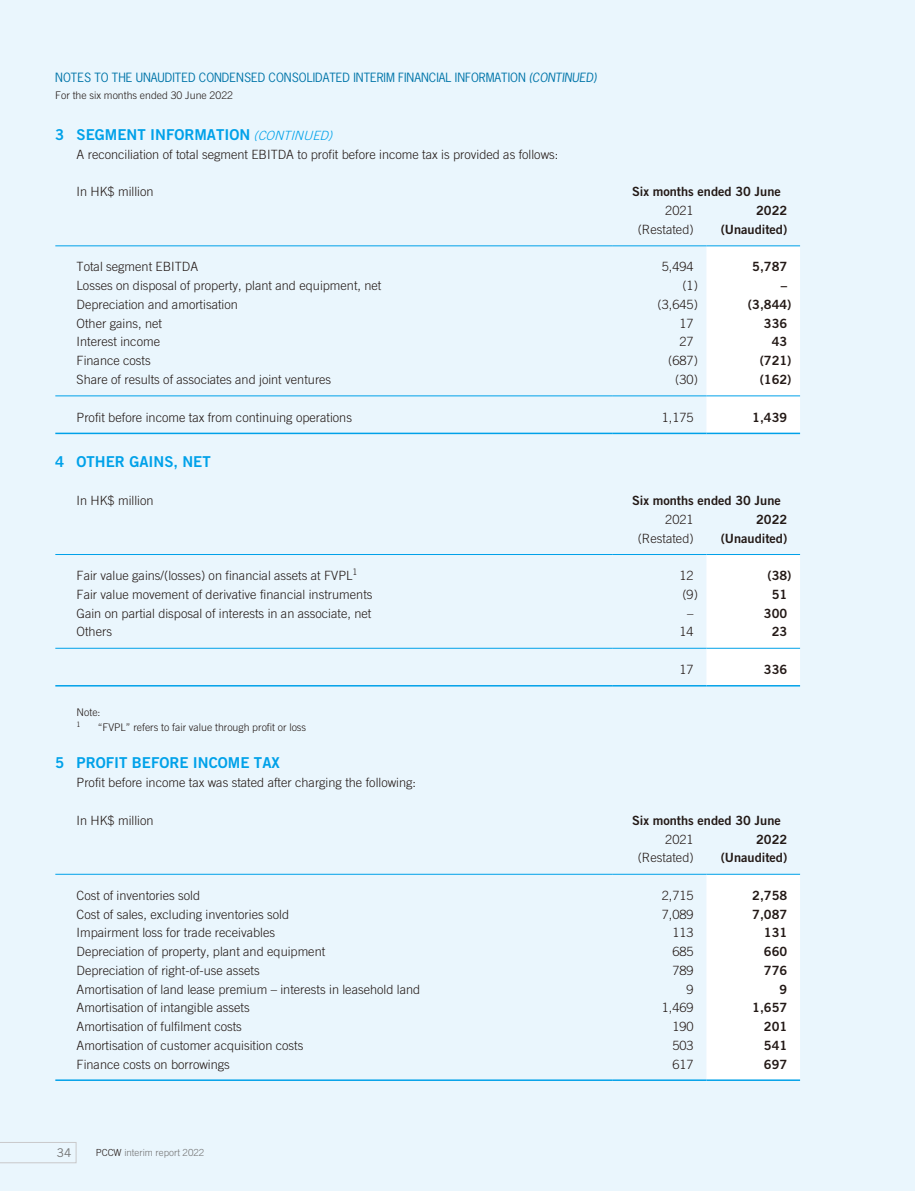
<style>
.page{position:relative;width:915px;height:1191px;background:#fff}
.page>*{position:absolute;margin:0;border:0;box-sizing:border-box;transform-origin:0 0}
.t1{font:15px "Trade Gothic LT Std Bd 2";color:#00a1e9}
.t2{font:300 12.75px "Trade Gothic LT Std";color:#231916}
.t3{font:12.75px "Trade Gothic LT Std Bd 2";color:#231916}
.t4{font:12px "News Gothic Std";color:#0075a9}
.t5{font:12px "Trade Gothic LT Std";color:#717171}
.t6{font:300 10.5px "Trade Gothic LT Std";color:#231916}
.t7{font:300 9.75px "Trade Gothic LT Std";color:#717171}
.t8{font:300 7.35px "Trade Gothic LT Std";color:#231916}
.s1{font-style:italic}
.s2{font-family:"Trade Gothic LT Std";font-weight:300;font-style:italic;font-size:12.75px}
.s3{color:#231916}
</style>
<div class="page">
<div style="left:0;top:0;width:914px;height:1190px;background:#eaf6fd"></div>
<svg style="left:0;top:1142px;width:76px;height:21px"></svg>
<div style="left:706px;top:246px;width:93px;height:186px;background:#fff"></div>
<hr style="left:55px;top:245px;width:557px;height:1px;background:#00a1e9">
<hr style="left:612px;top:245px;width:94px;height:1px;background:#00a1e9">
<hr style="left:706px;top:245px;width:93px;height:1px;background:#00a1e9">
<hr style="left:55px;top:395px;width:557px;height:1px;background:#00a1e9">
<hr style="left:612px;top:395px;width:94px;height:1px;background:#00a1e9">
<hr style="left:706px;top:395px;width:93px;height:1px;background:#00a1e9">
<hr style="left:55px;top:432px;width:557px;height:2px;background:#00a1e9">
<hr style="left:612px;top:432px;width:94px;height:2px;background:#00a1e9">
<hr style="left:706px;top:432px;width:93px;height:2px;background:#00a1e9">
<div style="left:706px;top:555px;width:93px;height:130px;background:#fff"></div>
<hr style="left:55px;top:554px;width:557px;height:1px;background:#00a1e9">
<hr style="left:612px;top:554px;width:94px;height:1px;background:#00a1e9">
<hr style="left:706px;top:554px;width:93px;height:1px;background:#00a1e9">
<hr style="left:55px;top:648px;width:557px;height:1px;background:#00a1e9">
<hr style="left:612px;top:648px;width:94px;height:1px;background:#00a1e9">
<hr style="left:706px;top:648px;width:93px;height:1px;background:#00a1e9">
<hr style="left:55px;top:685px;width:557px;height:1px;background:#00a1e9">
<hr style="left:612px;top:685px;width:94px;height:1px;background:#00a1e9">
<hr style="left:706px;top:685px;width:93px;height:1px;background:#00a1e9">
<div style="left:706px;top:875px;width:93px;height:204px;background:#fff"></div>
<hr style="left:55px;top:874px;width:557px;height:1px;background:#00a1e9">
<hr style="left:612px;top:874px;width:94px;height:1px;background:#00a1e9">
<hr style="left:706px;top:874px;width:93px;height:1px;background:#00a1e9">
<hr style="left:55px;top:1079px;width:557px;height:2px;background:#00a1e9">
<hr style="left:612px;top:1079px;width:94px;height:2px;background:#00a1e9">
<hr style="left:706px;top:1079px;width:93px;height:2px;background:#00a1e9">
<p class="t4" style="left:55px;top:72px;width:542px">NOTES TO THE UNAUDITED CONDENSED CONSOLIDATED INTERIM FINANCIAL INFORMATION <span class="s1">(CONTINUED)</span></p>
<p class="t6" style="left:55px;top:92px;width:179px">For the six months ended 30 June 2022</p>
<p class="t1" style="left:55px;top:129px;width:281px">3 SEGMENT INFORMATION <span class="s2">(CONTINUED)</span></p>
<p class="t2" style="left:77px;top:150px;width:483px">A reconciliation of total segment EBITDA to profit before income tax is provided as follows:</p>
<p class="t2" style="left:77px;top:187px;width:78px">In HK$ million</p>
<p class="t3" style="left:631px;top:187px;width:150px">Six months ended 30 June</p>
<p class="t2" style="left:665px;top:206px;width:30px">2021</p>
<p class="t3" style="left:755px;top:206px;width:33px">2022</p>
<p class="t2" style="left:637px;top:225px;width:57px">(Restated)</p>
<p class="t3" style="left:720px;top:225px;width:68px">(Unaudited)</p>
<p class="t2" style="left:77px;top:262px;width:123px">Total segment EBITDA</p>
<p class="t2" style="left:661px;top:262px;width:33px">5,494</p>
<p class="t3" style="left:752px;top:262px;width:37px">5,787</p>
<p class="t2" style="left:77px;top:281px;width:306px">Losses on disposal of property, plant and equipment, net</p>
<p class="t2" style="left:682px;top:281px;width:17px">(1)</p>
<p class="t3" style="left:780px;top:281px;width:8px">–</p>
<p class="t2" style="left:77px;top:300px;width:163px">Depreciation and amortisation</p>
<p class="t2" style="left:657px;top:300px;width:42px">(3,645)</p>
<p class="t3" style="left:747px;top:300px;width:45px">(3,844)</p>
<p class="t2" style="left:77px;top:318px;width:87px">Other gains, net</p>
<p class="t2" style="left:679px;top:318px;width:16px">17</p>
<p class="t3" style="left:763px;top:318px;width:25px">336</p>
<p class="t2" style="left:77px;top:337px;width:85px">Interest income</p>
<p class="t2" style="left:679px;top:337px;width:16px">27</p>
<p class="t3" style="left:771px;top:337px;width:17px">43</p>
<p class="t2" style="left:77px;top:356px;width:76px">Finance costs</p>
<p class="t2" style="left:668px;top:356px;width:31px">(687)</p>
<p class="t3" style="left:759px;top:356px;width:33px">(721)</p>
<p class="t2" style="left:77px;top:375px;width:256px">Share of results of associates and joint ventures</p>
<p class="t2" style="left:675px;top:375px;width:24px">(30)</p>
<p class="t3" style="left:759px;top:375px;width:33px">(162)</p>
<p class="t2" style="left:77px;top:413px;width:277px">Profit before income tax from continuing operations</p>
<p class="t2" style="left:661px;top:413px;width:33px">1,175</p>
<p class="t3" style="left:752px;top:413px;width:37px">1,439</p>
<p class="t1" style="left:55px;top:456px;width:157px">4 OTHER GAINS, NET</p>
<p class="t2" style="left:77px;top:496px;width:78px">In HK$ million</p>
<p class="t3" style="left:631px;top:496px;width:150px">Six months ended 30 June</p>
<p class="t2" style="left:665px;top:514px;width:30px">2021</p>
<p class="t3" style="left:755px;top:514px;width:33px">2022</p>
<p class="t2" style="left:637px;top:533px;width:57px">(Restated)</p>
<p class="t3" style="left:720px;top:533px;width:68px">(Unaudited)</p>
<p class="t2" style="left:77px;top:571px;width:282px">Fair value gains/(losses) on financial assets at FVPL<sup>1</sup></p>
<p class="t2" style="left:679px;top:571px;width:16px">12</p>
<p class="t3" style="left:767px;top:571px;width:26px">(38)</p>
<p class="t2" style="left:77px;top:589px;width:297px">Fair value movement of derivative financial instruments</p>
<p class="t2" style="left:682px;top:589px;width:17px">(9)</p>
<p class="t3" style="left:771px;top:589px;width:17px">51</p>
<p class="t2" style="left:77px;top:608px;width:296px">Gain on partial disposal of interests in an associate, net</p>
<p class="t2" style="left:687px;top:608px;width:8px">–</p>
<p class="t3" style="left:763px;top:608px;width:25px">300</p>
<p class="t2" style="left:77px;top:627px;width:37px">Others</p>
<p class="t2" style="left:679px;top:627px;width:16px">14</p>
<p class="t3" style="left:771px;top:627px;width:17px">23</p>
<p class="t2" style="left:679px;top:665px;width:16px">17</p>
<p class="t3" style="left:763px;top:665px;width:25px">336</p>
<p class="t6" style="left:77px;top:708px;width:25px">Note:</p>
<p class="t8" style="left:77px;top:721px;width:6px">1</p>
<p class="t6" style="left:98px;top:723px;width:210px">“FVPL” refers to fair value through profit or loss</p>
<p class="t1" style="left:55px;top:758px;width:226px">5 PROFIT BEFORE INCOME TAX</p>
<p class="t2" style="left:77px;top:778px;width:341px">Profit before income tax was stated after charging the following:</p>
<p class="t2" style="left:77px;top:815px;width:78px">In HK$ million</p>
<p class="t3" style="left:631px;top:815px;width:150px">Six months ended 30 June</p>
<p class="t2" style="left:665px;top:834px;width:30px">2021</p>
<p class="t3" style="left:755px;top:834px;width:33px">2022</p>
<p class="t2" style="left:637px;top:853px;width:57px">(Restated)</p>
<p class="t3" style="left:720px;top:853px;width:68px">(Unaudited)</p>
<p class="t2" style="left:77px;top:890px;width:125px">Cost of inventories sold</p>
<p class="t2" style="left:661px;top:890px;width:33px">2,715</p>
<p class="t3" style="left:752px;top:890px;width:37px">2,758</p>
<p class="t2" style="left:77px;top:909px;width:214px">Cost of sales, excluding inventories sold</p>
<p class="t2" style="left:661px;top:909px;width:33px">7,089</p>
<p class="t3" style="left:752px;top:909px;width:37px">7,087</p>
<p class="t2" style="left:77px;top:928px;width:200px">Impairment loss for trade receivables</p>
<p class="t2" style="left:672px;top:928px;width:23px">113</p>
<p class="t3" style="left:763px;top:928px;width:25px">131</p>
<p class="t2" style="left:77px;top:947px;width:250px">Depreciation of property, plant and equipment</p>
<p class="t2" style="left:672px;top:947px;width:23px">685</p>
<p class="t3" style="left:763px;top:947px;width:25px">660</p>
<p class="t2" style="left:77px;top:965px;width:184px">Depreciation of right-of-use assets</p>
<p class="t2" style="left:672px;top:965px;width:23px">789</p>
<p class="t3" style="left:763px;top:965px;width:25px">776</p>
<p class="t2" style="left:77px;top:984px;width:345px">Amortisation of land lease premium – interests in leasehold land</p>
<p class="t2" style="left:686px;top:984px;width:9px">9</p>
<p class="t3" style="left:779px;top:984px;width:9px">9</p>
<p class="t2" style="left:77px;top:1003px;width:175px">Amortisation of intangible assets</p>
<p class="t2" style="left:661px;top:1003px;width:33px">1,469</p>
<p class="t3" style="left:752px;top:1003px;width:37px">1,657</p>
<p class="t2" style="left:77px;top:1022px;width:167px">Amortisation of fulfilment costs</p>
<p class="t2" style="left:672px;top:1022px;width:23px">190</p>
<p class="t3" style="left:763px;top:1022px;width:25px">201</p>
<p class="t2" style="left:77px;top:1040px;width:228px">Amortisation of customer acquisition costs</p>
<p class="t2" style="left:672px;top:1040px;width:23px">503</p>
<p class="t3" style="left:763px;top:1040px;width:25px">541</p>
<p class="t2" style="left:77px;top:1059px;width:155px">Finance costs on borrowings</p>
<p class="t2" style="left:672px;top:1059px;width:23px">617</p>
<p class="t3" style="left:763px;top:1059px;width:25px">697</p>
<p class="t5" style="left:57px;top:1148px;width:16px">34</p>
<p class="t7" style="left:96px;top:1148px;width:110px"><span class="s3">PCCW</span> interim report 2022</p>
</div>
